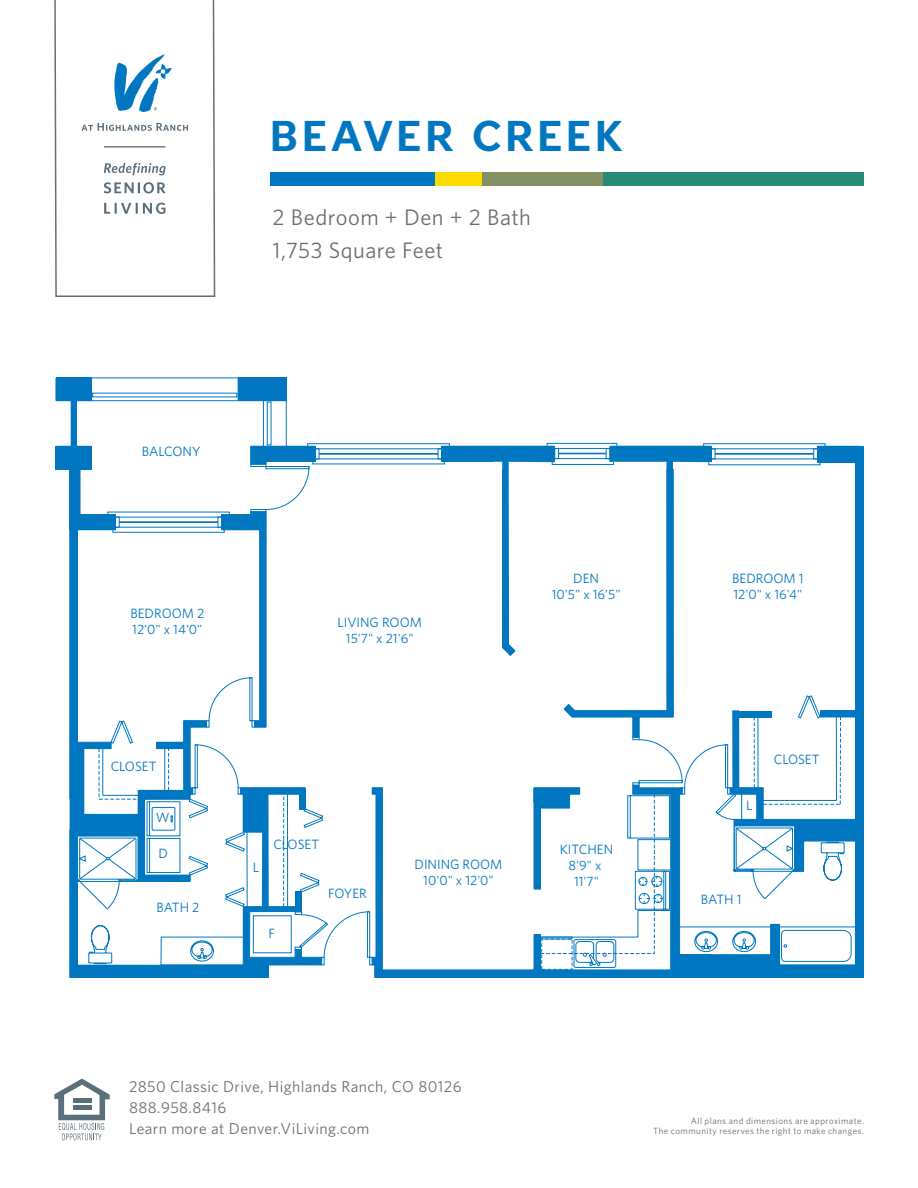
<style>
.page{position:relative;width:918px;height:1188px;background:#fff}
.page>*{position:absolute;margin:0;border:0;box-sizing:border-box;transform-origin:0 0}
.t1{font:700 42px "Neology Deco";letter-spacing:.095em;color:#0077c0}
.t2{font:22.5px/33px "Whitney HTF";letter-spacing:.02em;color:#6c6d70}
.t3{font:15.75px/21px "Whitney HTF";letter-spacing:.025em;color:#6c6d70}
.t4{font:13.5px/16.2px "Whitney";color:#0077c0;text-align:center}
.t5{font:9px/10.5px "Whitney HTF";letter-spacing:.05em;color:#6c6d70;text-align:right}
</style>
<div class="page">
<svg style="left:76px;top:393px;width:784px;height:573px"></svg>
<div style="left:115px;top:517px;width:5px;height:11px;border:1px solid #0077c0"></div>
<div style="left:218px;top:517px;width:4px;height:11px;border:1px solid #0077c0"></div>
<div style="left:813px;top:449px;width:5px;height:10px;border:1px solid #0077c0"></div>
<hr style="left:119px;top:522px;width:99px;height:1px;background:#0077c0">
<hr style="left:715px;top:453px;width:99px;height:1px;background:#0077c0">
<hr style="left:715px;top:454px;width:99px;height:1px;background:#0077c0">
<div style="left:817px;top:446px;width:45px;height:16px;background:#0077c0"></div>
<svg style="left:225px;top:443px;width:437px;height:409px"></svg>
<div style="left:855px;top:446px;width:8px;height:532px;background:#0077c0"></div>
<svg style="left:730px;top:710px;width:125px;height:75px"></svg>
<svg style="left:372px;top:785px;width:483px;height:193px"></svg>
<svg style="left:534px;top:788px;width:136px;height:166px"></svg>
<svg style="left:372px;top:788px;width:11px;height:170px"></svg>
<svg style="left:564px;top:446px;width:148px;height:291px"></svg>
<svg style="left:442px;top:446px;width:113px;height:210px"></svg>
<svg style="left:250px;top:446px;width:66px;height:18px"></svg>
<svg style="left:70px;top:530px;width:252px;height:448px"></svg>
<svg style="left:241px;top:787px;width:65px;height:122px"></svg>
<svg style="left:221px;top:512px;width:45px;height:215px"></svg>
<div style="left:70px;top:514px;width:46px;height:16px;background:#0077c0"></div>
<div style="left:70px;top:468px;width:10px;height:47px;background:#0077c0"></div>
<div style="left:56px;top:446px;width:36px;height:23px;background:#0077c0"></div>
<div style="left:56px;top:378px;width:36px;height:23px;background:#0077c0"></div>
<div style="left:71px;top:401px;width:5px;height:45px;background:#0077c0"></div>
<div style="left:238px;top:378px;width:49px;height:23px;background:#0077c0"></div>
<svg style="left:77px;top:720px;width:130px;height:162px"></svg>
<div style="left:736px;top:711px;width:36px;height:7px;background:#0077c0"></div>
<svg style="left:54px;top:1079px;width:56px;height:61px"></svg>
<div style="left:270px;top:173px;width:167px;height:13px;background:#0077c0"></div>
<div style="left:602px;top:173px;width:262px;height:13px;background:#258a75"></div>
<div style="left:436px;top:173px;width:166px;height:13px;background:#829063"></div>
<div style="left:436px;top:173px;width:46px;height:13px;background:#ffdc01"></div>
<svg style="left:54px;top:0;width:162px;height:297px"></svg>
<h1 class="t1" style="left:270px;top:111px;width:354px">BEAVER CREEK</h1>
<h2 class="t2" style="left:273px;top:200px;width:260px">2 Bedroom + Den + 2 Bath<br>1,753 Square Feet</h2>
<p class="t4" style="left:142px;top:443px;width:60px">BALCONY</p>
<p class="t4" style="left:130px;top:604px;width:75px;text-align:left">BEDROOM 2<br>12'0" x 14'0"</p>
<p class="t4" style="left:111px;top:758px;width:47px">CLOSET</p>
<p class="t4" style="left:156px;top:809px;width:15px">W</p>
<p class="t4" style="left:159px;top:845px;width:11px">D</p>
<p class="t4" style="left:157px;top:899px;width:45px">BATH 2</p>
<p class="t4" style="left:337px;top:614px;width:86px">LIVING ROOM<br>15'7" x 21'6"</p>
<p class="t4" style="left:253px;top:859px;width:8px">L</p>
<p class="t4" style="left:273px;top:835px;width:47px">CLOSET</p>
<p class="t4" style="left:328px;top:885px;width:40px">FOYER</p>
<p class="t4" style="left:268px;top:925px;width:8px">F</p>
<p class="t4" style="left:415px;top:856px;width:89px">DINING ROOM<br>10'0" x 12'0"</p>
<p class="t4" style="left:552px;top:570px;width:70px">DEN<br>10'5" x 16'5"</p>
<p class="t4" style="left:732px;top:570px;width:73px;text-align:left">BEDROOM 1<br>12'0" x 16'4"</p>
<p class="t4" style="left:560px;top:841px;width:55px">KITCHEN<br>8'9" x<br>11'7"</p>
<p class="t4" style="left:746px;top:796px;width:8px">L</p>
<p class="t4" style="left:774px;top:750px;width:47px">CLOSET</p>
<p class="t4" style="left:701px;top:890px;width:42px">BATH 1</p>
<p class="t3" style="left:129px;top:1076px;width:334px">2850 Classic Drive, Highlands Ranch, CO 80126<br>888.958.8416<br>Learn more at Denver.ViLiving.com</p>
<p class="t5" style="left:653px;top:1115px;width:212px">All plans and dimensions are approximate.<br>The community reserves the right to make changes.</p>
</div>
